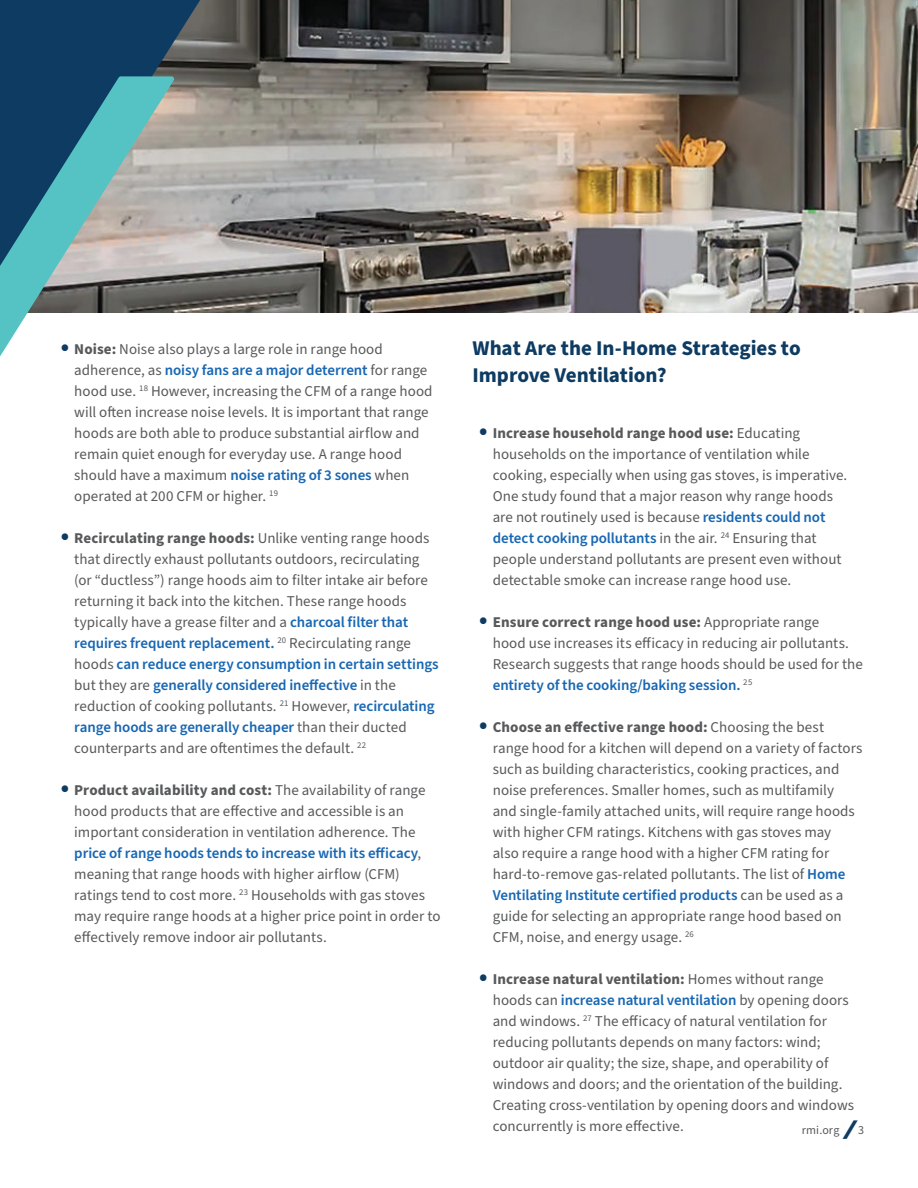
<style>
.page{position:relative;width:918px;height:1188px;background:#fff}
.page>*{position:absolute;margin:0;border:0;box-sizing:border-box;transform-origin:0 0}
.t1{font:700 21px/27px "Source Sans Pro";letter-spacing:-.005em;color:#0d3b62}
.t2{font:15px/21px "Source Sans Pro";color:#58595b}
.t3{font:12px "Source Sans Pro";letter-spacing:.015em;color:#58595b}
.s1{font-weight:700;font-size:24px;color:#0d3b62}
.s2{font-weight:700}
.s3{font-weight:600;color:#1867b3}
.s4{font-family:"Interstate";font-weight:900;font-style:italic;font-size:21px;color:#0d3b62}
</style>
<div class="page">
<img style="left:200px;top:0;width:718px;height:312px">
<svg style="left:0;top:0;width:200px;height:313px;background:#405b72"></svg>
<svg style="left:0;top:76px;width:174px;height:281px;background:#769da6"></svg>
<p class="t2" style="left:74px;top:339px;width:360px;text-indent:-14px"><span class="s1">•</span> <span class="s2">Noise:</span> Noise also plays a large role in range hood adherence, as <span class="s3">noisy fans are a major deterrent</span> for range hood use. <sup>18</sup> However, increasing the CFM of a range hood will often increase noise levels. It is important that range hoods are both able to produce substantial airflow and remain quiet enough for everyday use. A range hood should have a maximum <span class="s3">noise rating of 3 sones</span> when operated at 200 CFM or higher. <sup>19</sup></p>
<p class="t2" style="left:74px;top:528px;width:366px;text-indent:-13px"><span class="s1">•</span> <span class="s2">Recirculating range hoods:</span> Unlike venting range hoods that directly exhaust pollutants outdoors, recirculating (or “ductless”) range hoods aim to filter intake air before returning it back into the kitchen. These range hoods typically have a grease filter and a <span class="s3">charcoal filter that requires frequent replacement.</span> <sup>20</sup> Recirculating range hoods <span class="s3">can reduce energy consumption in certain settings </span>but they are <span class="s3">generally considered ineffective</span> in the reduction of cooking pollutants. <sup>21</sup> However, <span class="s3">recirculating range hoods are generally cheaper</span> than their ducted counterparts and are oftentimes the default. <sup>22</sup></p>
<p class="t2" style="left:74px;top:780px;width:368px;text-indent:-13px"><span class="s1">•</span> <span class="s2">Product availability and cost:</span> The availability of range hood products that are effective and accessible is an important consideration in ventilation adherence. The <span class="s3">price of range hoods tends to increase with its efficacy</span>, meaning that range hoods with higher airflow (CFM) ratings tend to cost more. <sup>23</sup> Households with gas stoves may require range hoods at a higher price point in order to effectively remove indoor air pollutants.</p>
<h1 class="t1" style="left:472px;top:335px;width:330px">What Are the In-Home Strategies to<br>Improve Ventilation?</h1>
<p class="t2" style="left:493px;top:423px;width:356px;text-indent:-13px"><span class="s1">•</span> <span class="s2">Increase household range hood use:</span> Educating households on the importance of ventilation while cooking, especially when using gas stoves, is imperative.<br>One study found that a major reason why range hoods are not routinely used is because <span class="s3">residents could not detect cooking pollutants</span> in the air. <sup>24</sup> Ensuring that people understand pollutants are present even without detectable smoke can increase range hood use.</p>
<p class="t2" style="left:493px;top:612px;width:372px;text-indent:-14px"><span class="s1">•</span> <span class="s2">Ensure correct range hood use:</span> Appropriate range<br>hood use increases its efficacy in reducing air pollutants.<br>Research suggests that range hoods should be used for the <span class="s3">entirety of the cooking/baking session.</span> <sup>25</sup></p>
<p class="t2" style="left:493px;top:717px;width:371px;text-indent:-14px"><span class="s1">•</span> <span class="s2">Choose an effective range hood:</span> Choosing the best range hood for a kitchen will depend on a variety of factors such as building characteristics, cooking practices, and noise preferences. Smaller homes, such as multifamily<br>and single-family attached units, will require range hoods with higher CFM ratings. Kitchens with gas stoves may<br>also require a range hood with a higher CFM rating for hard-to-remove gas-related pollutants. The list of <span class="s3">Home Ventilating Institute certified products</span> can be used as a guide for selecting an appropriate range hood based on CFM, noise, and energy usage. <sup>26</sup></p>
<p class="t2" style="left:493px;top:969px;width:363px;text-indent:-13px"><span class="s1">•</span> <span class="s2">Increase natural ventilation:</span> Homes without range hoods can <span class="s3">increase natural ventilation</span> by opening doors and windows. <sup>27</sup> The efficacy of natural ventilation for reducing pollutants depends on many factors: wind; outdoor air quality; the size, shape, and operability of windows and doors; and the orientation of the building.<br>Creating cross-ventilation by opening doors and windows concurrently is more effective.</p>
<p class="t3" style="left:802px;top:1122px;width:64px">rmi.org <span class="s4">/</span> 3</p>
</div>
